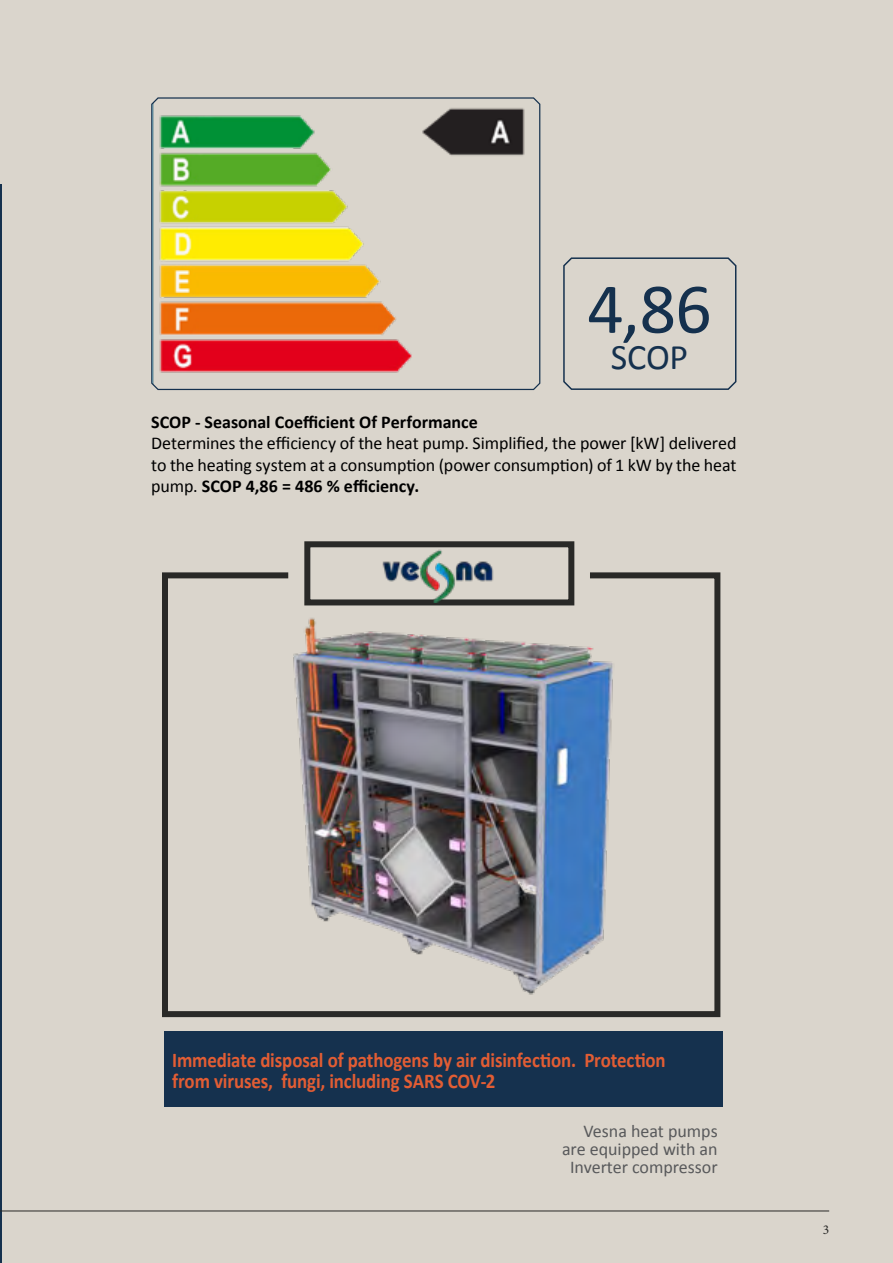
<style>
.page{position:relative;width:893px;height:1263px;background:#dad5cc}
.page>*{position:absolute;margin:0;border:0;box-sizing:border-box;transform-origin:0 0}
.t1{font:72px "Calibri";color:#15314e}
.t2{font:36px "Calibri";color:#15314e}
.t3{font:700 21px/21px "Calibri";letter-spacing:-.005em;color:#e25d34;scale:.9 1}
.t4{font:18px/21.6px "Calibri";letter-spacing:-.01em;color:#000;text-align:justify}
.t5{font:18px/18px "Calibri";color:#58595b;text-align:right}
.t6{font:700 18px "Calibri";color:#000}
.t7{font:13.5px "Minion Pro";color:#292927}
.s1{font-weight:700}
</style>
<div class="page">
<hr style="left:0;top:185px;width:2px;height:1078px;background:#15314e">
<hr style="left:0;top:1211px;width:829px;height:1px;background:#292927">
<div style="left:165px;top:1031px;width:558px;height:76px;background:#15314e"></div>
<div style="left:304px;top:541px;width:270px;height:64px;background:#dad5cc;border:6px solid #292927"></div>
<svg style="left:162px;top:569px;width:559px;height:449px"></svg>
<img style="left:378px;top:549px;width:123px;height:53px">
<img style="left:292px;top:615px;width:324px;height:382px">
<svg style="left:151px;top:97px;width:390px;height:294px"></svg>
<svg style="left:563px;top:257px;width:174px;height:133px"></svg>
<h1 class="t1" style="left:587px;top:264px;width:126px">4,86</h1>
<h2 class="t2" style="left:611px;top:334px;width:79px">SCOP</h2>
<p class="t6" style="left:151px;top:409px;width:328px">SCOP - Seasonal Coefficient Of Performance</p>
<p class="t4" style="left:151px;top:432px;width:587px">Determines the efficiency of the heat pump. Simplified, the power [kW] delivered to the heating system at a consumption (power consumption) of 1 kW by the heat pump. <span class="s1">SCOP 4,86 = 486 % efficiency.</span></p>
<p class="t3" style="left:172px;top:1048px;width:550px">Immediate disposal of pathogens by air disinfection. Protection from viruses, fungi, including SARS COV-2</p>
<p class="t5" style="left:562px;top:1121px;width:157px">Vesna heat pumps are equipped with an<br>Inverter compressor</p>
<p class="t7" style="left:823px;top:1220px;width:8px">3</p>
</div>
